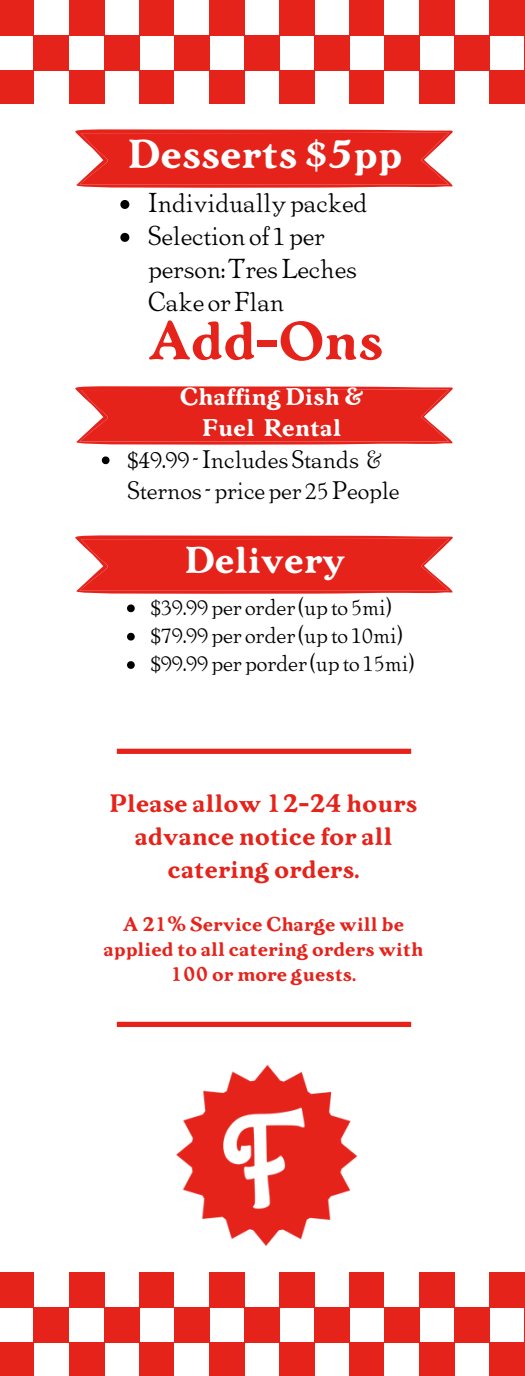
<style>
.page{position:relative;width:525px;height:1376px;background:#fff}
.page>*{position:absolute;margin:0;border:0;box-sizing:border-box;transform-origin:0 0}
.t1{font:700 51.27px "OPTI Art Craft";color:#e5231b}
.t2{font:700 38.5px "OPTI Art Craft";color:#fff}
.t3{font:700 35.52px "OPTI Art Craft";color:#fff}
.t4{font:23.97px/32.9px "OPTI Artcraft Light C";color:#000}
.t5{font:700 23.8px/32.9px "OPTI Art Craft";color:#e5231b;text-align:center}
.t6{font:700 22.93px/31px "OPTI Art Craft";color:#fff;text-align:center}
.t7{font:22.22px/31px "OPTI Artcraft Light C";color:#000}
.t8{font:20.47px "OPTI Artcraft Light C";color:#000}
.t9{font:700 18.55px/24.8px "OPTI Art Craft";color:#e5231b;text-align:center}
</style>
<div class="page">
<svg style="left:75px;top:386px;width:378px;height:59px;background:#e73931"></svg>
<svg style="left:75px;top:535px;width:378px;height:59px;background:#e73831"></svg>
<svg style="left:102px;top:456px;width:8px;height:8px"></svg>
<svg style="left:127px;top:604px;width:8px;height:8px"></svg>
<svg style="left:127px;top:633px;width:8px;height:7px"></svg>
<svg style="left:127px;top:661px;width:8px;height:8px"></svg>
<img style="left:176px;top:1064px;width:182px;height:182px">
<svg style="left:75px;top:129px;width:378px;height:59px;background:#e73831"></svg>
<svg style="left:120px;top:200px;width:9px;height:9px"></svg>
<svg style="left:120px;top:233px;width:9px;height:9px"></svg>
<div style="left:69px;top:0;width:35px;height:35px;background:#e5231b"></div>
<div style="left:139px;top:0;width:35px;height:35px;background:#e5231b"></div>
<div style="left:0;top:0;width:34px;height:35px;background:#e5231b"></div>
<div style="left:139px;top:70px;width:35px;height:34px;background:#e5231b"></div>
<div style="left:34px;top:35px;width:35px;height:35px;background:#e5231b"></div>
<div style="left:0;top:70px;width:34px;height:34px;background:#e5231b"></div>
<div style="left:104px;top:35px;width:35px;height:35px;background:#e5231b"></div>
<div style="left:69px;top:70px;width:35px;height:34px;background:#e5231b"></div>
<div style="left:279px;top:0;width:35px;height:35px;background:#e5231b"></div>
<div style="left:349px;top:0;width:35px;height:35px;background:#e5231b"></div>
<div style="left:209px;top:0;width:35px;height:35px;background:#e5231b"></div>
<div style="left:174px;top:35px;width:35px;height:35px;background:#e5231b"></div>
<div style="left:349px;top:70px;width:35px;height:34px;background:#e5231b"></div>
<div style="left:244px;top:35px;width:35px;height:35px;background:#e5231b"></div>
<div style="left:209px;top:70px;width:35px;height:34px;background:#e5231b"></div>
<div style="left:314px;top:35px;width:35px;height:35px;background:#e5231b"></div>
<div style="left:279px;top:70px;width:35px;height:34px;background:#e5231b"></div>
<div style="left:489px;top:0;width:35px;height:35px;background:#e5231b"></div>
<div style="left:419px;top:0;width:35px;height:35px;background:#e5231b"></div>
<div style="left:384px;top:35px;width:35px;height:35px;background:#e5231b"></div>
<div style="left:454px;top:35px;width:35px;height:35px;background:#e5231b"></div>
<div style="left:419px;top:70px;width:35px;height:34px;background:#e5231b"></div>
<hr style="left:524px;top:35px;width:1px;height:35px;background:#e5231b">
<div style="left:489px;top:70px;width:35px;height:34px;background:#e5231b"></div>
<div style="left:69px;top:1272px;width:35px;height:35px;background:#e5231b"></div>
<div style="left:139px;top:1272px;width:35px;height:35px;background:#e5231b"></div>
<div style="left:0;top:1272px;width:34px;height:35px;background:#e5231b"></div>
<div style="left:139px;top:1342px;width:35px;height:33px;background:#e5231b"></div>
<div style="left:34px;top:1307px;width:35px;height:35px;background:#e5231b"></div>
<div style="left:0;top:1342px;width:34px;height:33px;background:#e5231b"></div>
<div style="left:104px;top:1307px;width:35px;height:35px;background:#e5231b"></div>
<div style="left:69px;top:1342px;width:35px;height:33px;background:#e5231b"></div>
<div style="left:279px;top:1272px;width:35px;height:35px;background:#e5231b"></div>
<div style="left:349px;top:1272px;width:35px;height:35px;background:#e5231b"></div>
<div style="left:209px;top:1272px;width:35px;height:35px;background:#e5231b"></div>
<div style="left:174px;top:1307px;width:35px;height:35px;background:#e5231b"></div>
<div style="left:349px;top:1342px;width:35px;height:33px;background:#e5231b"></div>
<div style="left:244px;top:1307px;width:35px;height:35px;background:#e5231b"></div>
<div style="left:209px;top:1342px;width:35px;height:33px;background:#e5231b"></div>
<div style="left:314px;top:1307px;width:35px;height:35px;background:#e5231b"></div>
<div style="left:279px;top:1342px;width:35px;height:33px;background:#e5231b"></div>
<div style="left:489px;top:1272px;width:35px;height:35px;background:#e5231b"></div>
<div style="left:419px;top:1272px;width:35px;height:35px;background:#e5231b"></div>
<div style="left:384px;top:1307px;width:35px;height:35px;background:#e5231b"></div>
<div style="left:454px;top:1307px;width:35px;height:35px;background:#e5231b"></div>
<div style="left:419px;top:1342px;width:35px;height:33px;background:#e5231b"></div>
<hr style="left:524px;top:1307px;width:1px;height:35px;background:#e5231b">
<div style="left:489px;top:1342px;width:35px;height:33px;background:#e5231b"></div>
<div style="left:117px;top:748px;width:294px;height:6px;background:#e5231b"></div>
<div style="left:117px;top:1021px;width:294px;height:6px;background:#e5231b"></div>
<p class="t2" style="left:127px;top:134px;width:276px">Desserts $5pp</p>
<p class="t4" style="left:148px;top:185px;width:221px">Individuallypacked</p>
<h2 class="t4" style="left:148px;top:218px;width:210px">Selection of 1 per person:TresLeches<br>Cake orFlan</h2>
<p class="t1" style="left:146px;top:315px;width:237px">Add-Ons</p>
<p class="t6" style="left:179px;top:383px;width:185px">Chaffing Dish &amp;<br>Fuel Rental</p>
<p class="t7" style="left:127px;top:443px;width:274px">$49.99 -Includes Stands &amp;<br>Sternos - price per 25People</p>
<p class="t3" style="left:184px;top:542px;width:162px">Delivery</p>
<p class="t8" style="left:150px;top:592px;width:242px">$39.99 per order (up to 5mi)</p>
<h2 class="t8" style="left:150px;top:620px;width:253px">$79.99 per order (up to 10mi)</h2>
<p class="t8" style="left:150px;top:648px;width:265px">$99.99 per porder (up to 15mi)</p>
<p class="t5" style="left:109px;top:789px;width:309px">Please allow 12-24 hours advance notice for all catering orders.</p>
<h1 class="t9" style="left:103px;top:914px;width:322px">A 21% Service Charge will be applied to all catering orders with<br>100 or more guests.</h1>
</div>
